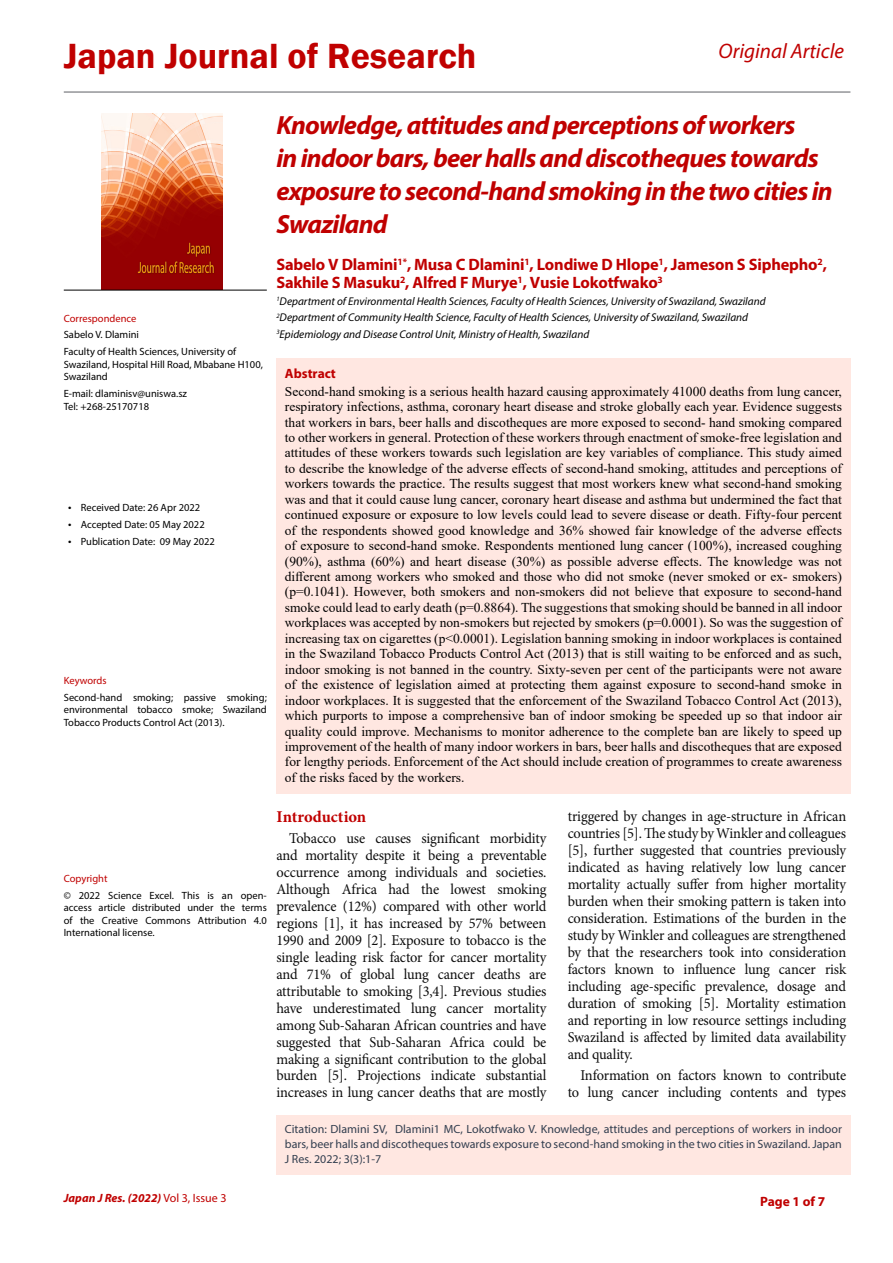
<style>
.page{position:relative;width:893px;height:1263px;background:#fff}
.page>*{position:absolute;margin:0;border:0;box-sizing:border-box;transform-origin:0 0}
.t1{font:600 36px "Franklin Gothic";color:#c00000}
.t2{font:italic 700 26.4px/33px "Myriad Pro";letter-spacing:-.03em;color:#c00000}
.t3{font:italic 21px "Myriad Pro";color:#c00000}
.t4{font:700 16.5px/18px "Myriad Pro";letter-spacing:-.01em;color:#c00000}
.t5{font:700 16.5px "Minion Pro";letter-spacing:-.005em;color:#c00000}
.t6{font:15px/17px "Minion Pro";letter-spacing:-.015em;color:#0d0d0d;text-align:justify;scale:.96 1}
.t7{font:13.5px/15.5px "Times New Roman";color:#000;text-align:justify}
.t8{font:700 13.5px "Myriad Pro";color:#c00000}
.t9{font:italic 700 12px "Myriad Pro";color:#c00000}
.t10{font:11.85px/15px "Myriad Pro";color:#323e4f;text-align:justify}
.t11{font:italic 11.25px "Myriad Pro";color:#000}
.t12{font:10.5px/12.6px "Myriad Pro";color:#000}
.t13{font:10.5px "Myriad Pro";color:#c00000}
.s1{font-size:12px}
.s2{font-weight:400;font-style:normal}
</style>
<div class="page">
<div style="left:276px;top:1115px;width:574px;height:60px;background:#ffe7e1"></div>
<img style="left:101px;top:114px;width:121px;height:175px">
<hr style="left:64px;top:290px;width:203px;height:1px;background:#000">
<hr style="left:64px;top:91px;width:786px;height:2px;background:#939598">
<div style="left:276px;top:358px;width:574px;height:436px;background:#ffe7e1"></div>
<h1 class="t1" style="left:64px;top:34px;width:414px">Japan Journal of Research</h1>
<h3 class="t3" style="left:719px;top:38px;width:127px">Original Article</h3>
<p class="t13" style="left:64px;top:311px;width:74px">Correspondence</p>
<p class="t12" style="left:64px;top:328px;width:77px">Sabelo V. Dlamini</p>
<p class="t12" style="left:64px;top:345px;width:201px">Faculty of Health Sciences, University of<br>Swaziland, Hospital Hill Road, Mbabane H100,<br>Swaziland</p>
<p class="t12" style="left:64px;top:387px;width:125px">E-mail: dlaminisv@uniswa.sz<br>Tel: +268-25170718</p>
<p class="t12" style="left:68px;top:501px;width:134px"><span class="s1">•</span> Received Date: 26 Apr 2022</p>
<p class="t12" style="left:68px;top:518px;width:138px"><span class="s1">•</span> Accepted Date: 05 May 2022</p>
<p class="t12" style="left:68px;top:535px;width:148px"><span class="s1">•</span> Publication Date: 09 May 2022</p>
<p class="t13" style="left:64px;top:674px;width:44px">Keywords</p>
<p class="t12" style="left:64px;top:691px;width:205px;text-align:justify">Second-hand smoking; passive smoking; environmental tobacco smoke; Swaziland Tobacco Products Control Act (2013).</p>
<p class="t2" style="left:276px;top:107px;width:558px">Knowledge, attitudes and perceptions of workers<br>in indoor bars, beer halls and discotheques towards exposure to second-hand smoking in the two cities in Swaziland</p>
<p class="t4" style="left:276px;top:255px;width:552px">Sabelo V Dlamini<sup>1*</sup>, Musa C Dlamini<sup>1</sup>, Londiwe D Hlope<sup>1</sup>, Jameson S Siphepho<sup>2</sup>,<br>Sakhile S Masuku<sup>2</sup>, Alfred F Murye<sup>1</sup>, Vusie Lokotfwako<sup>3</sup></p>
<p class="t11" style="left:276px;top:294px;width:491px"><sup>1</sup>Department of Environmental Health Sciences, Faculty of Health Sciences, University of Swaziland, Swaziland</p>
<p class="t11" style="left:276px;top:311px;width:473px"><sup>2</sup>Department of Community Health Science, Faculty of Health Sciences, University of Swaziland, Swaziland</p>
<p class="t11" style="left:276px;top:327px;width:314px"><sup>3</sup>Epidemiology and Disease Control Unit, Ministry of Health, Swaziland</p>
<p class="t8" style="left:285px;top:365px;width:53px">Abstract</p>
<p class="t7" style="left:285px;top:383px;width:559px">Second-hand smoking is a serious health hazard causing approximately 41000 deaths from lung cancer, respiratory infections, asthma, coronary heart disease and stroke globally each year. Evidence suggests that workers in bars, beer halls and discotheques are more exposed to second- hand smoking compared to other workers in general. Protection of these workers through enactment of smoke-free legislation and attitudes of these workers towards such legislation are key variables of compliance. This study aimed to describe the knowledge of the adverse effects of second-hand smoking, attitudes and perceptions of workers towards the practice. The results suggest that most workers knew what second-hand smoking was and that it could cause lung cancer, coronary heart disease and asthma but undermined the fact that continued exposure or exposure to low levels could lead to severe disease or death. Fifty-four percent of the respondents showed good knowledge and 36% showed fair knowledge of the adverse effects of exposure to second-hand smoke. Respondents mentioned lung cancer (100%), increased coughing (90%), asthma (60%) and heart disease (30%) as possible adverse effects. The knowledge was not different among workers who smoked and those who did not smoke (never smoked or ex- smokers) (p=0.1041). However, both smokers and non-smokers did not believe that exposure to second-hand smoke could lead to early death (p=0.8864). The suggestions that smoking should be banned in all indoor workplaces was accepted by non-smokers but rejected by smokers (p=0.0001). So was the suggestion of increasing tax on cigarettes (p&lt;0.0001). Legislation banning smoking in indoor workplaces is contained in the Swaziland Tobacco Products Control Act (2013) that is still waiting to be enforced and as such, indoor smoking is not banned in the country. Sixty-seven per cent of the participants were not aware of the existence of legislation aimed at protecting them against exposure to second-hand smoke in indoor workplaces. It is suggested that the enforcement of the Swaziland Tobacco Control Act (2013), which purports to impose a comprehensive ban of indoor smoking be speeded up so that indoor air quality could improve. Mechanisms to monitor adherence to the complete ban are likely to speed up improvement of the health of many indoor workers in bars, beer halls and discotheques that are exposed for lengthy periods. Enforcement of the Act should include creation of programmes to create awareness of the risks faced by the workers.</p>
<p class="t13" style="left:64px;top:872px;width:45px">Copyright</p>
<p class="t12" style="left:64px;top:889px;width:205px;text-align:justify">© 2022 Science Excel. This is an open&shy;access article distributed under the terms of the Creative Commons Attribution 4.0<br>International license.</p>
<p class="t5" style="left:276px;top:805px;width:91px">Introduction</p>
<p class="t6" style="left:276px;top:830px;width:283px;text-indent:13px">Tobacco use causes significant morbidity and mortality despite it being a preventable occurrence among individuals and societies.<br>Although Africa had the lowest smoking prevalence (12%) compared with other world regions [1], it has increased by 57% between 1990 and 2009 [2]. Exposure to tobacco is the single leading risk factor for cancer mortality and 71% of global lung cancer deaths are attributable to smoking [3,4]. Previous studies have underestimated lung cancer mortality among Sub-Saharan African countries and have suggested that Sub-Saharan Africa could be making a significant contribution to the global burden [5]. Projections indicate substantial increases in lung cancer deaths that are mostly</p>
<p class="t6" style="left:568px;top:808px;width:292px">triggered by changes in age-structure in African countries [5]. The study by Winkler and colleagues [5], further suggested that countries previously indicated as having relatively low lung cancer mortality actually suffer from higher mortality burden when their smoking pattern is taken into consideration. Estimations of the burden in the study by Winkler and colleagues are strengthened by that the researchers took into consideration factors known to influence lung cancer risk including age-specific prevalence, dosage and duration of smoking [5]. Mortality estimation and reporting in low resource settings including Swaziland is affected by limited data availability and quality.</p>
<p class="t6" style="left:568px;top:1067px;width:292px;text-align:right">Information on factors known to contribute to lung cancer including contents and types</p>
<p class="t10" style="left:285px;top:1121px;width:559px">Citation: Dlamini SV, Dlamini1 MC, Lokotfwako V. Knowledge, attitudes and perceptions of workers in indoor bars, beer halls and discotheques towards exposure to second-hand smoking in the two cities in Swaziland. Japan J Res. 2022; 3(3):1-7</p>
<p class="t9" style="left:64px;top:1190px;width:164px">Japan J Res. (2022) <span class="s2">Vol 3, Issue 3</span></p>
<p class="t8" style="left:760px;top:1192px;width:67px">Page 1 of 7</p>
</div>
